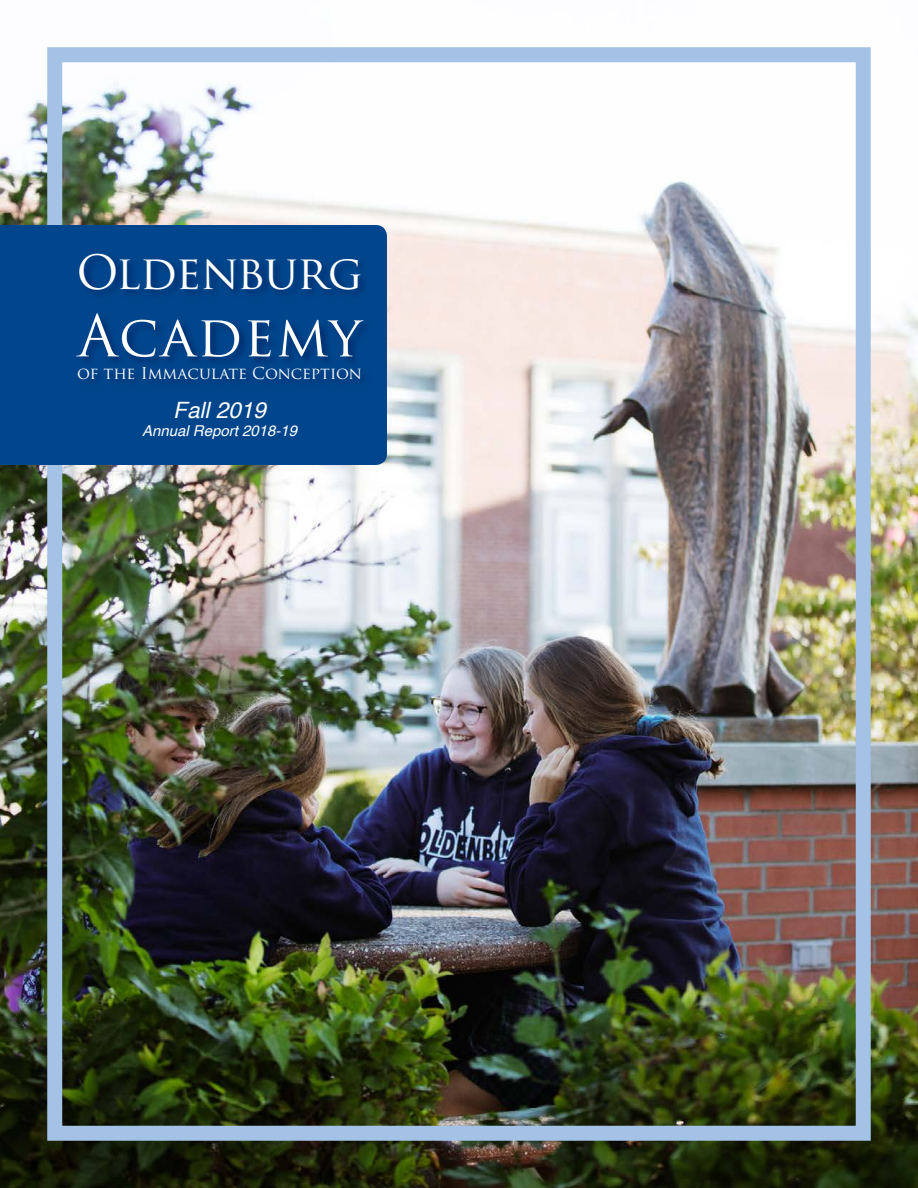
<style>
.page{position:relative;width:918px;height:1188px;background:#fff}
.page>*{position:absolute;margin:0;border:0;box-sizing:border-box;transform-origin:0 0}
.t1{font:56.1px "Trajan Pro";letter-spacing:.03em;color:#fff}
.t2{font:46.05px "Trajan Pro";letter-spacing:-.02em;color:#fff}
.t3{font:italic 22.5px "Helvetica";color:#fff}
.t4{font:16.05px "Trajan Pro";color:#fff}
.t5{font:italic 15px "Helvetica";color:#fff}
</style>
<div class="page">
<img style="left:0;top:84px;width:918px;height:1104px">
<div style="left:47px;top:47px;width:824px;height:1094px;border:15px solid #a3c2e5"></div>
<div style="left:0;top:225px;width:387px;height:240px;background:#01468c"></div>
<div style="left:75px;top:251px;width:299px;height:138px;background:#00205f;opacity:.8"></div>
<p class="t2" style="left:76px;top:243px;width:288px">Oldenburg</p>
<p class="t1" style="left:78px;top:300px;width:285px">Academy</p>
<p class="t4" style="left:77px;top:363px;width:286px">of the Immaculate Conception</p>
<p class="t3" style="left:173px;top:392px;width:94px">Fall 2019</p>
<p class="t5" style="left:142px;top:419px;width:157px">Annual Report 2018-19</p>
</div>
